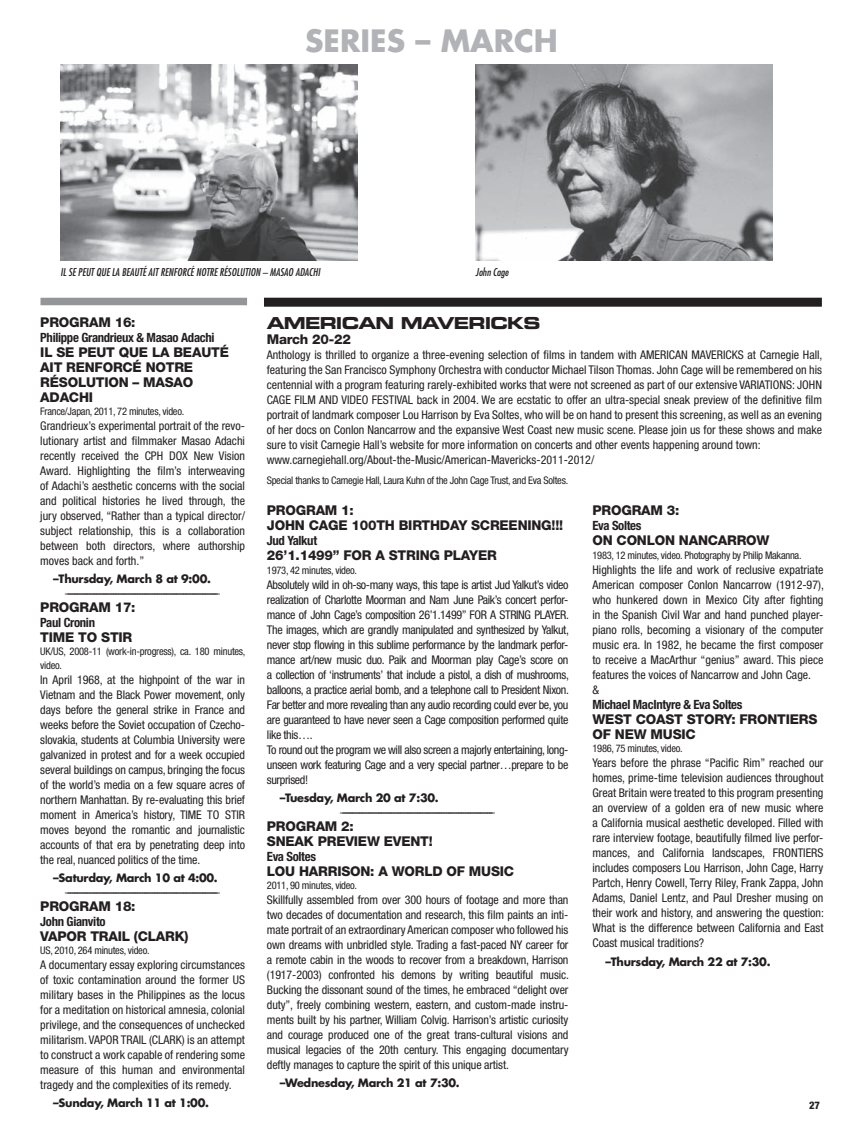
<style>
.page{position:relative;width:864px;height:1134px;background:#fff}
.page>*{position:absolute;margin:0;border:0;box-sizing:border-box;transform-origin:0 0}
.t1{font:700 30px "Futura";color:#b2b3b7}
.t2{font:16.5px "Eurostile Bold Extended Two";letter-spacing:-.05em;color:#231f20}
.t3{font:800 13.5px/15px "Helvetica Neue";letter-spacing:-.015em;color:#231f20}
.t4{font:700 condensed 12.75px "Helvetica Neue";letter-spacing:-.025em;color:#231f20}
.t5{font:condensed 12px/15px "Helvetica Neue";color:#231f20;text-align:justify}
.t6{font:condensed 12px/15px "Helvetica Neue";letter-spacing:-.03em;color:#231f20}
.t7{font:700 11.25px "Futura";letter-spacing:-.025em;color:#231f20}
.t8{font:condensed 10.5px/13.5px "Helvetica Neue";letter-spacing:-.025em;color:#231f20}
.t9{font:italic condensed 10.5px "Futura";color:#231f20}
.t10{font:800 condensed 10.5px "Helvetica Neue";color:#231f20}
</style>
<div class="page">
<div style="left:40px;top:298px;width:207px;height:7px;background:#939598"></div>
<div style="left:264px;top:298px;width:558px;height:9px;background:#231f20"></div>
<img style="left:476px;top:64px;width:296px;height:196px">
<img style="left:60px;top:64px;width:297px;height:196px">
<h1 class="t1" style="left:305px;top:20px;width:254px">series – march</h1>
<p class="t9" style="left:60px;top:266px;width:261px">IL SE PEUT QUE LA BEAUTÉ AIT RENFORCÉ NOTRE RÉSOLUTION – MASAO ADACHI</p>
<p class="t9" style="left:476px;top:266px;width:35px">John Cage</p>
<p class="t3" style="left:40px;top:314px;width:97px">PROGRAM 16:</p>
<p class="t4" style="left:40px;top:329px;width:176px">Philippe Grandrieux &amp; Masao Adachi</p>
<p class="t3" style="left:40px;top:344px;width:190px">IL SE PEUT QUE LA BEAUTÉ<br>AIT RENFORCÉ NOTRE<br>RÉSOLUTION – MASAO<br>ADACHI</p>
<p class="t8" style="left:40px;top:405px;width:145px">France/Japan, 2011, 72 minutes, video.</p>
<p class="t5" style="left:40px;top:418px;width:206px">Grandrieux’s experimental portrait of the revo&shy;lutionary artist and filmmaker Masao Adachi recently received the cPH DOX New vision Award. Highlighting the film’s interweaving of Adachi’s aesthetic concerns with the social and political histories he lived through, the jury observed, “Rather than a typical director/ subject relationship, this is a collaboration between both directors, where authorship moves back and forth.”</p>
<p class="t7" style="left:53px;top:571px;width:159px">–thursday, march 8 at 9:00.</p>
<p class="t8" style="left:65px;top:586px;width:156px">–––––––––––––––––––––––––––––––––––––––––––––––––––––––––––––––</p>
<p class="t3" style="left:40px;top:600px;width:97px">PROGRAM 17:</p>
<p class="t4" style="left:40px;top:615px;width:56px">Paul Cronin</p>
<p class="t3" style="left:40px;top:630px;width:94px">TIME TO STIR</p>
<p class="t8" style="left:40px;top:645px;width:207px">UK/US, 2008-11 (work-in-progress), ca. 180 minutes, video.</p>
<p class="t5" style="left:40px;top:672px;width:206px">In April 1968, at the highpoint of the war in vietnam and the Black Power movement, only days before the general strike in France and weeks before the Soviet occupation of czecho&shy;slovakia, students at columbia University were galvanized in protest and for a week occupied several buildings on campus, bringing the focus of the world’s media on a few square acres of northern Manhattan. By re-evaluating this brief moment in America’s history, TIME TO STIR moves beyond the romantic and journalistic accounts of that era by penetrating deep into the real, nuanced politics of the time.</p>
<p class="t7" style="left:53px;top:870px;width:166px">–saturday, march 10 at 4:00.</p>
<p class="t8" style="left:65px;top:885px;width:156px">–––––––––––––––––––––––––––––––––––––––––––––––––––––––––––––––</p>
<p class="t3" style="left:40px;top:898px;width:97px">PROGRAM 18:</p>
<p class="t4" style="left:40px;top:913px;width:67px">John Gianvito</p>
<p class="t3" style="left:40px;top:928px;width:150px">VAPOR TRAIL (CLARK)</p>
<p class="t8" style="left:40px;top:944px;width:111px">US, 2010, 264 minutes, video.</p>
<p class="t5" style="left:40px;top:957px;width:206px">A documentary essay exploring circumstances of toxic contamination around the former US military bases in the Philippines as the locus for a meditation on historical amnesia, colonial privilege, and the consequences of unchecked militarism. vAPOR TRAIL (cLARK) is an attempt to construct a work capable of rendering some measure of this human and environmental tragedy and the complexities of its remedy.</p>
<p class="t7" style="left:53px;top:1095px;width:157px">–sunday, march 11 at 1:00.</p>
<h2 class="t2" style="left:267px;top:312px;width:275px">AMERICAN MAVERICKS</h2>
<p class="t3" style="left:267px;top:332px;width:86px">March 20-22</p>
<p class="t5" style="left:267px;top:347px;width:557px;text-align:left">Anthology is thrilled to organize a three-evening selection of films in tandem with AMERIcAN MAvERIcKS at carnegie Hall, featuring the San Francisco Symphony Orchestra with conductor Michael Tilson Thomas. John cage will be remembered on his centennial with a program featuring rarely-exhibited works that were not screened as part of our extensive vARIATIONS: JOHN cAGE FILM AND vIDEO FESTIvAL back in 2004. We are ecstatic to offer an ultra-special sneak preview of the definitive film portrait of landmark composer Lou Harrison by Eva Soltes, who will be on hand to present this screening, as well as an evening of her docs on conlon Nancarrow and the expansive West coast new music scene. Please join us for these shows and make sure to visit carnegie Hall’s website for more information on concerts and other events happening around town: www.carnegiehall.org/About-the-Music/American-Mavericks-2011-2012/</p>
<p class="t8" style="left:267px;top:473px;width:303px">Special thanks to carnegie Hall, Laura Kuhn of the John cage Trust, and Eva Soltes.</p>
<p class="t3" style="left:267px;top:503px;width:298px">PROGRAM 1:<br>JOHN CAGE 100TH BIRTHDAY SCREENING!!!</p>
<p class="t4" style="left:267px;top:533px;width:52px">Jud Yalkut</p>
<p class="t3" style="left:267px;top:548px;width:231px">26’1.1499” FOR A STRING PLAYER</p>
<p class="t8" style="left:267px;top:563px;width:92px">1973, 42 minutes, video.</p>
<p class="t6" style="left:267px;top:577px;width:303px">Absolutely wild in oh-so-many ways, this tape is artist Jud Yalkut’s video realization of charlotte Moorman and Nam June Paik’s concert perfor&shy;mance of John cage’s composition 26’1.1499” FOR A STRING PLAYER.<br>The images, which are grandly manipulated and synthesized by Yalkut, never stop flowing in this sublime performance by the landmark perfor&shy;mance art/new music duo. Paik and Moorman play cage’s score on a collection of ‘instruments’ that include a pistol, a dish of mushrooms, balloons, a practice aerial bomb, and a telephone call to President Nixon.<br>Far better and more revealing than any audio recording could ever be, you are guaranteed to have never seen a cage composition performed quite like this….<br>To round out the program we will also screen a majorly entertaining, long&shy;unseen work featuring cage and a very special partner…prepare to be surprised!</p>
<p class="t7" style="left:280px;top:790px;width:160px">–tuesday, march 20 at 7:30.</p>
<p class="t8" style="left:340px;top:805px;width:156px">–––––––––––––––––––––––––––––––––––––––––––––––––––––––––––––––</p>
<p class="t3" style="left:267px;top:818px;width:167px">PROGRAM 2:<br>SNEAK PREVIEW EVENT!</p>
<p class="t4" style="left:267px;top:848px;width:51px">Eva Soltes</p>
<p class="t3" style="left:267px;top:863px;width:249px">LOU HARRISON: A WORLD OF MUSIC</p>
<p class="t8" style="left:267px;top:879px;width:92px">2011, 90 minutes, video.</p>
<p class="t5" style="left:267px;top:892px;width:304px">Skillfully assembled from over 300 hours of footage and more than two decades of documentation and research, this film paints an inti&shy;mate portrait of an extraordinary American composer who followed his own dreams with unbridled style. Trading a fast-paced NY career for a remote cabin in the woods to recover from a breakdown, Harrison (1917-2003) confronted his demons by writing beautiful music.<br>Bucking the dissonant sound of the times, he embraced “delight over duty”, freely combining western, eastern, and custom-made instru&shy;ments built by his partner, William colvig. Harrison’s artistic curiosity and courage produced one of the great trans-cultural visions and musical legacies of the 20th century. This engaging documentary deftly manages to capture the spirit of this unique artist.</p>
<p class="t7" style="left:280px;top:1075px;width:181px">–Wednesday, march 21 at 7:30.</p>
<p class="t3" style="left:592px;top:503px;width:88px">PROGRAM 3:</p>
<p class="t4" style="left:592px;top:518px;width:51px">Eva Soltes</p>
<p class="t3" style="left:592px;top:533px;width:179px">ON CONLON NANCARROW</p>
<p class="t8" style="left:592px;top:548px;width:211px">1983, 12 minutes, video. Photography by Philip Makanna.</p>
<p class="t5" style="left:592px;top:562px;width:233px;text-align:left">Highlights the life and work of reclusive expatriate American composer conlon Nancarrow (1912-97), who hunkered down in Mexico city after fighting in the Spanish civil War and hand punched player&shy;piano rolls, becoming a visionary of the computer music era. In 1982, he became the first composer to receive a MacArthur “genius” award. This piece features the voices of Nancarrow and John cage.<br>&amp;</p>
<p class="t4" style="left:592px;top:697px;width:152px">Michael MacIntyre &amp; Eva Soltes</p>
<p class="t3" style="left:592px;top:712px;width:226px">WEST COAST STORY: FRONTIERS<br>OF NEW MUSIC</p>
<p class="t8" style="left:592px;top:742px;width:92px">1986, 75 minutes, video.</p>
<p class="t5" style="left:592px;top:756px;width:233px">Years before the phrase “Pacific Rim” reached our homes, prime-time television audiences throughout Great Britain were treated to this program presenting an overview of a golden era of new music where a california musical aesthetic developed. Filled with rare interview footage, beautifully filmed live perfor&shy;mances, and california landscapes, FRONTIERS includes composers Lou Harrison, John cage, Harry Partch, Henry cowell, Terry Riley, Frank Zappa, John Adams, Daniel Lentz, and Paul Dresher musing on their work and history, and answering the question:<br>What is the difference between california and East coast musical traditions?</p>
<p class="t7" style="left:605px;top:954px;width:167px">–thursday, march 22 at 7:30.</p>
<p class="t10" style="left:809px;top:1099px;width:12px">27</p>
</div>
